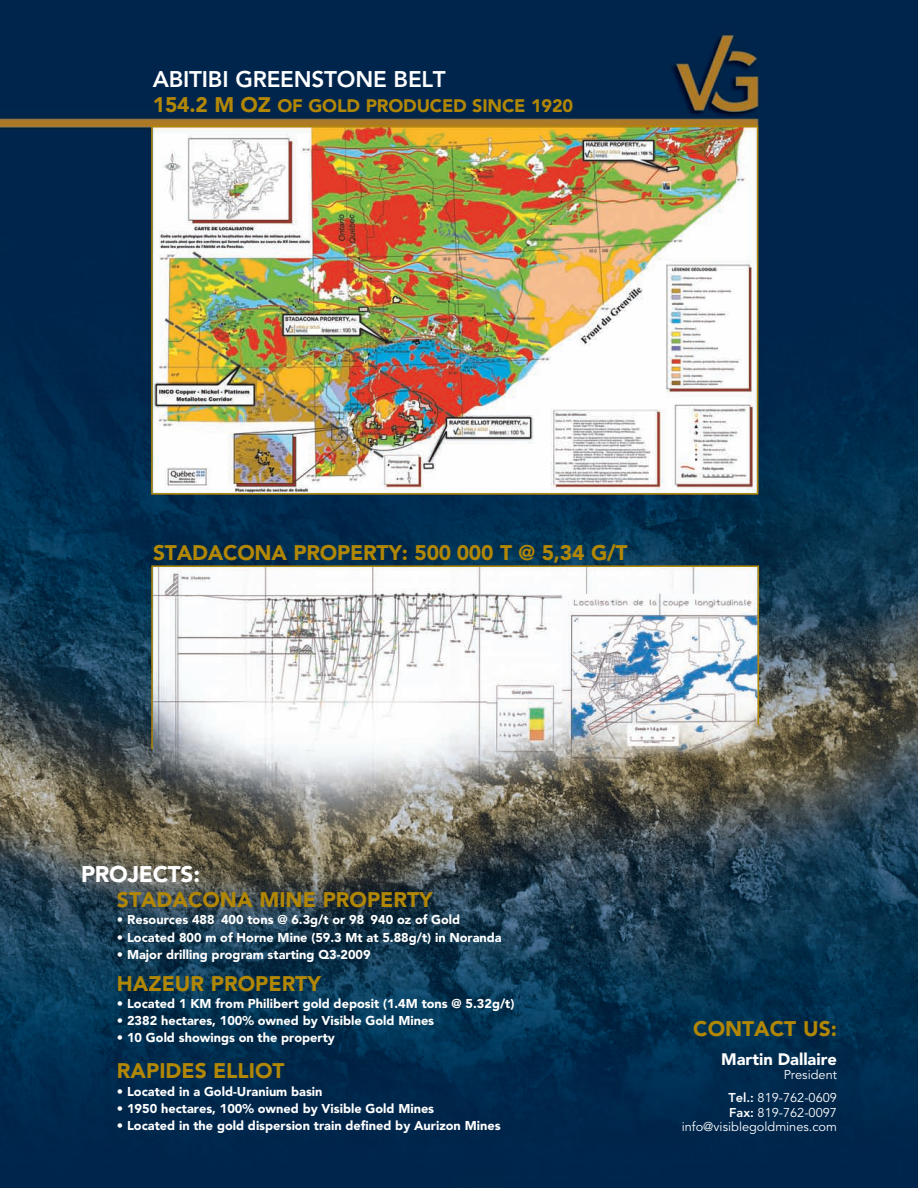
<style>
.page{position:relative;width:918px;height:1188px;background:#fff}
.page>*{position:absolute;margin:0;border:0;box-sizing:border-box;transform-origin:0 0}
.t1{font:800 22.5px "Avenir";letter-spacing:-.01em;color:#fff}
.t2{font:900 22.5px "Avenir";letter-spacing:-.01em;color:#fff}
.Texte_labeur{font:900 21px "Avenir";color:#b28705}
.t3{font:900 18px "Avenir";letter-spacing:-.01em;color:#b28705}
.Texte_labeur-2{font:900 16.5px "Avenir";color:#fff}
.Texte_labeur-3{font:900 12.75px "Avenir";color:#fff}
.Texte_labeur-4{font:12.75px "Avenir";color:#fff}
.s1{font-size:21px}
.s2{font-weight:800}
</style>
<div class="page">
<img style="left:0;top:0;width:918px;height:1188px">
<div style="left:151px;top:126px;width:607px;height:369px;border:2px solid #b28705"></div>
<svg style="left:151px;top:565px;width:609px;height:186px"></svg>
<p class="t1" style="left:153px;top:66px;width:156px">ABITIBI GREENST</p>
<p class="t1" style="left:337px;top:66px;width:106px">ON E BELT</p>
<p class="t3" style="left:153px;top:95px;width:422px"><span class="s1">154.2 M oz</span> of gold produced since 1920</p>
<p class="Texte_labeur" style="left:153px;top:539px;width:476px">Stadacona property: 500 000 t @ 5,34 g/t</p>
<p class="t2" style="left:81px;top:860px;width:121px">ProjectS:</p>
<p class="Texte_labeur" style="left:117px;top:887px;width:317px">Stadacona Mi ne property</p>
<p class="Texte_labeur-3" style="left:117px;top:912px;width:345px">• Resources 488 400 tons @ 6.3g/t or 98 940 oz of Gold</p>
<p class="Texte_labeur-3" style="left:117px;top:930px;width:386px">• Located 800 m of Horne Mine (59.3 Mt at 5.88g/t) in Noranda</p>
<p class="Texte_labeur-3" style="left:117px;top:947px;width:255px">• Major drilling program starting Q3-2009</p>
<p class="Texte_labeur" style="left:117px;top:971px;width:206px">Hazeur Property</p>
<p class="Texte_labeur-3" style="left:117px;top:996px;width:399px">• Located 1 KM from Philibert gold deposit (1.4M tons @ 5.32g/t)</p>
<p class="Texte_labeur-3" style="left:117px;top:1013px;width:319px">• 2382 hectares, 100% owned by Visible Gold Mines</p>
<p class="Texte_labeur-3" style="left:117px;top:1030px;width:220px">• 10 Gold showings on the property</p>
<p class="Texte_labeur" style="left:117px;top:1058px;width:169px">Rapides Elliot</p>
<p class="Texte_labeur-3" style="left:117px;top:1084px;width:207px">• Located in a Gold-Uranium basin</p>
<p class="Texte_labeur-3" style="left:117px;top:1101px;width:319px">• 1950 hectares, 100% owned by Visible Gold Mines</p>
<p class="Texte_labeur-3" style="left:117px;top:1118px;width:385px">• Located in the gold dispersion train defined by Aurizon Mines</p>
<p class="Texte_labeur" style="left:693px;top:1016px;width:145px">Contact us:</p>
<p class="Texte_labeur-2" style="left:721px;top:1049px;width:117px">Martin Dallaire</p>
<p class="Texte_labeur-4" style="left:784px;top:1067px;width:55px">President</p>
<p class="Texte_labeur-4" style="left:729px;top:1091px;width:110px"><span class="s2">TEL.:</span> 819-762-0609</p>
<p class="Texte_labeur-4" style="left:729px;top:1105px;width:109px"><span class="s2">FAX:</span> 819-762-0097</p>
<p class="Texte_labeur-4" style="left:682px;top:1119px;width:157px">info@visiblegoldmines.com</p>
</div>
